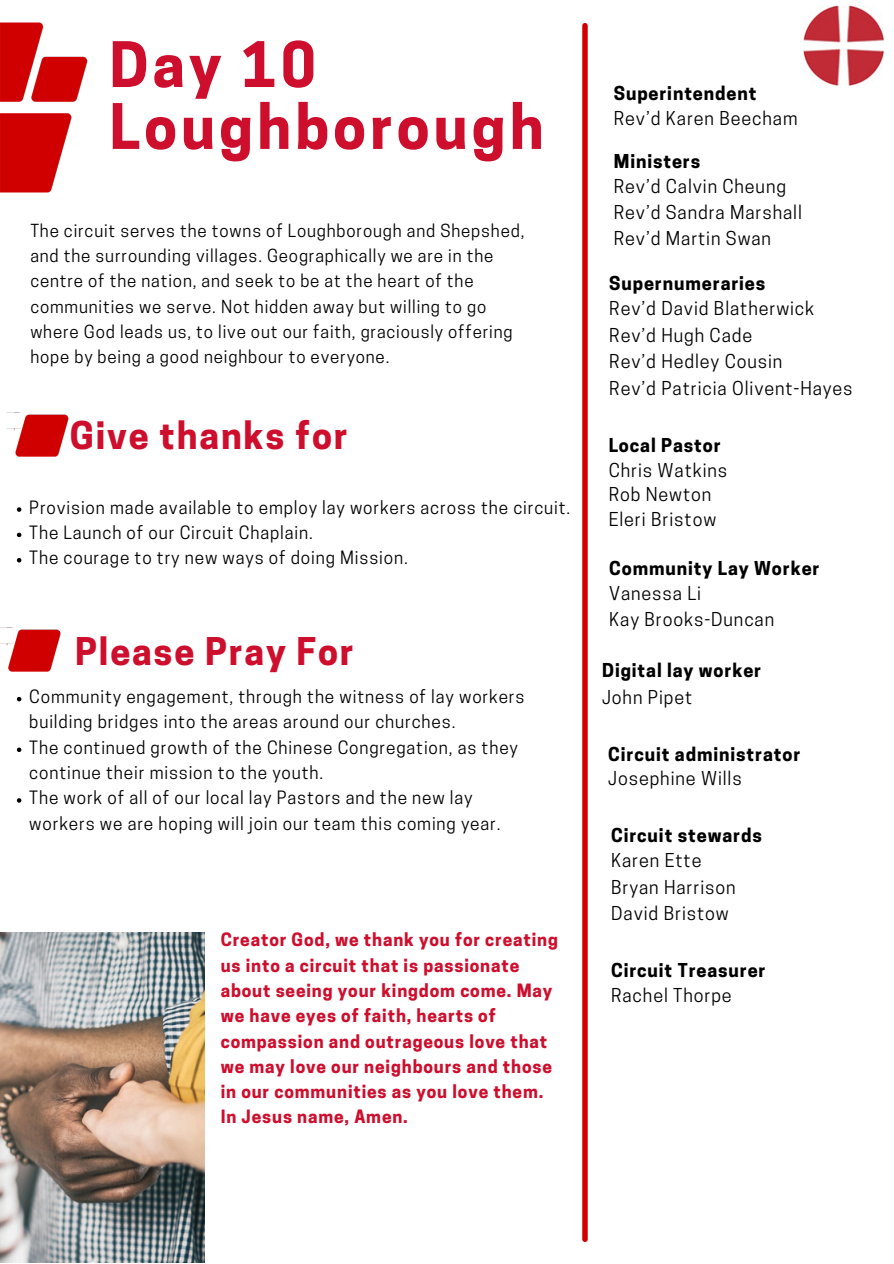
<style>
.page{position:relative;width:894px;height:1264px;background:#fff}
.page>*{position:absolute;margin:0;border:0;box-sizing:border-box;transform-origin:0 0}
.t1{font:700 58.8px/61.8px "Cooper Hewitt";letter-spacing:.07em;color:#ce0e2d}
.t2{font:700 35.85px "Cooper Hewitt";letter-spacing:.05em;color:#ce0e2d}
.t3{font:18px/26.1px "Cooper Hewitt";letter-spacing:.05em;color:#000}
.t4{font:700 18px/24.8px "Cooper Hewitt";letter-spacing:.05em;color:#000}
.t5{font:17.25px/25.3px "Cooper Hewitt";letter-spacing:.05em;color:#000}
.t6{font:700 17.25px/25.3px "Cooper Hewitt";letter-spacing:.05em;color:#ce0e2d}
.t7{font:16.95px/25.3px "Cooper Hewitt";letter-spacing:.05em;color:#000}
.s1{font-weight:700}
.s2{font-weight:400}
</style>
<div class="page">
<img style="left:0;top:932px;width:205px;height:330px">
<img style="left:803px;top:5px;width:80px;height:80px">
<img style="left:0;top:22px;width:88px;height:171px">
<img style="left:0;top:627px;width:61px;height:45px">
<img style="left:582px;top:24px;width:5px;height:1217px">
<svg style="left:17px;top:697px;width:4px;height:4px"></svg>
<svg style="left:17px;top:747px;width:4px;height:5px"></svg>
<svg style="left:17px;top:798px;width:4px;height:4px"></svg>
<svg style="left:17px;top:507px;width:4px;height:5px"></svg>
<svg style="left:17px;top:532px;width:4px;height:5px"></svg>
<svg style="left:17px;top:558px;width:4px;height:4px"></svg>
<img style="left:6px;top:412px;width:63px;height:45px">
<h3 class="t1" style="left:109px;top:41px;width:435px">Day 10<br>Loughborough</h3>
<h3 class="t7" style="left:30px;top:220px;width:495px">The circuit serves the towns of Loughborough and Shepshed, and the surrounding villages. Geographically we are in the centre of the nation, and seek to be at the heart of the communities we serve. Not hidden away but willing to go where God leads us, to live out our faith, graciously offering hope by being a good neighbour to everyone.</h3>
<h3 class="t2" style="left:70px;top:422px;width:279px">Give thanks for</h3>
<p class="t5" style="left:29px;top:496px;width:542px">Provision made available to employ lay workers across the circuit.</p>
<h3 class="t5" style="left:29px;top:522px;width:285px">The Launch of our Circuit Chaplain.</h3>
<p class="t5" style="left:29px;top:547px;width:380px">The courage to try new ways of doing Mission.</p>
<h3 class="t2" style="left:75px;top:637px;width:280px">Please Pray For</h3>
<p class="t5" style="left:29px;top:686px;width:496px">Community engagement, through the witness of lay workers building bridges into the areas around our churches.</p>
<p class="t5" style="left:29px;top:736px;width:490px">The continued growth of the Chinese Congregation, as they continue their mission to the youth.</p>
<h3 class="t5" style="left:29px;top:787px;width:472px">The work of all of our local lay Pastors and the new lay workers we are hoping will join our team this coming year.</h3>
<h3 class="t6" style="left:221px;top:929px;width:338px">Creator God, we thank you for creating us into a circuit that is passionate about seeing your kingdom come. May we have eyes of faith, hearts of compassion and outrageous love that we may love our neighbours and those in our communities as you love them.<br>In Jesus name, Amen.</h3>
<p class="t3" style="left:613px;top:83px;width:185px;line-height:24.8px"><span class="s1">Superintendent<br></span>Rev’d Karen Beecham</p>
<p class="t3" style="left:613px;top:151px;width:190px;line-height:25.5px"><span class="s1">Ministers<br></span>Rev’d Calvin Cheung<br>Rev’d Sandra Marshall<br>Rev’d Martin Swan</p>
<h2 class="t3" style="left:609px;top:272px;width:245px"><span class="s1">Supernumeraries<br></span>Rev’d David Blatherwick<br>Rev’d Hugh Cade<br>Rev’d Hedley Cousin<br>Rev’d Patricia Olivent-Hayes</h2>
<p class="t3" style="left:608px;top:435px;width:120px;line-height:24.8px"><span class="s1">Local Pastor<br></span>Chris Watkins<br>Rob Newton<br>Eleri Bristow</p>
<p class="t3" style="left:609px;top:558px;width:212px;line-height:25.3px"><span class="s1">Community Lay Worker<br></span>Vanessa Li<br>Kay Brooks-Duncan</p>
<h3 class="t4" style="left:602px;top:660px;width:160px">Digital lay worker</h3>
<h3 class="t3" style="left:602px;top:686px;width:92px">John Pipet</h3>
<p class="t4" style="left:608px;top:743px;width:193px">Circuit administrator<br><span class="s2">Josephine Wills</span></p>
<p class="t3" style="left:611px;top:824px;width:152px"><span class="s1">Circuit stewards<br></span>Karen Ette<br>Bryan Harrison<br>David Bristow</p>
<p class="t4" style="left:611px;top:960px;width:156px">Circuit Treasurer<br><span class="s2">Rachel Thorpe</span></p>
</div>
